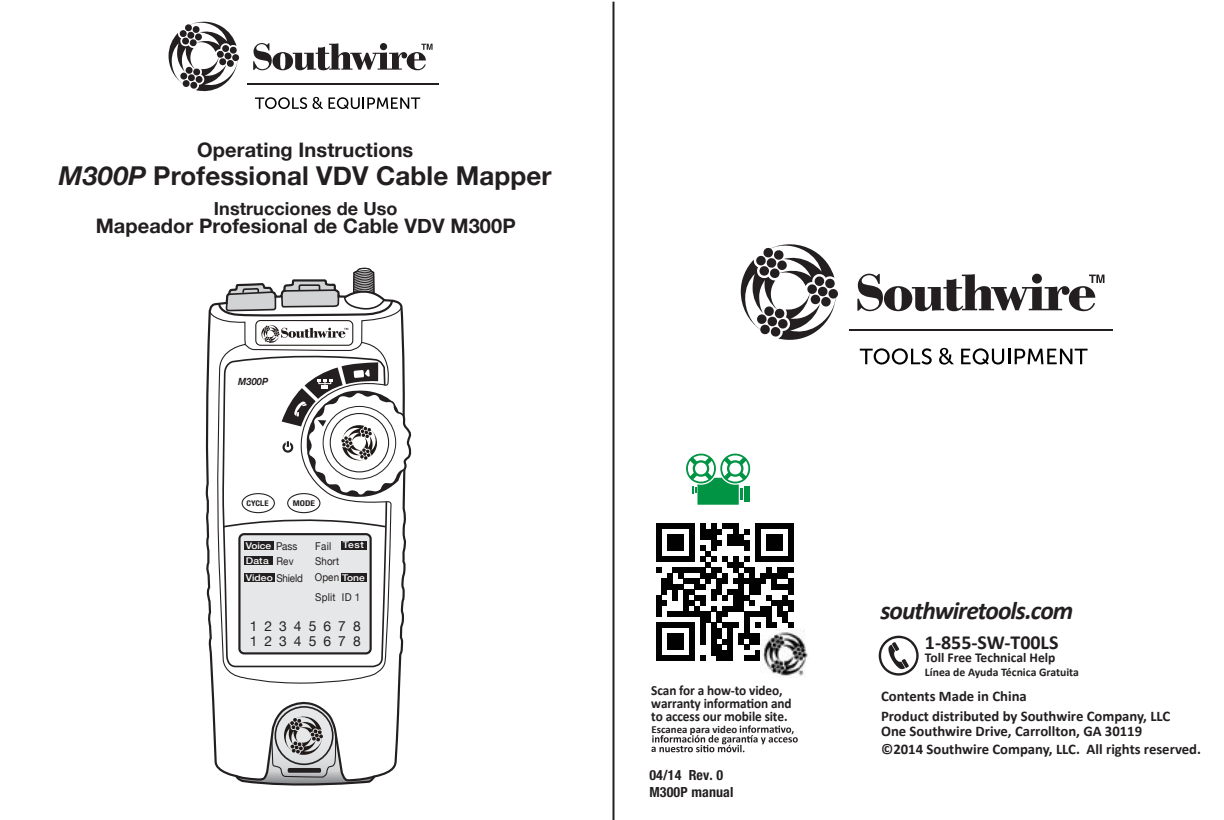
<style>
.page{position:relative;width:1224px;height:820px;background:#fff}
.page>*{position:absolute;margin:0;border:0;box-sizing:border-box;transform-origin:0 0}
.t1{font:700 26px "Helvetica Neue";letter-spacing:.005em;color:#231f20}
.t2{font:italic 700 25.6px "Calibri";letter-spacing:-.035em;color:#231f20}
.t3{font:700 20px "Helvetica Neue";letter-spacing:.005em;color:#231f20}
.t4{font:700 20px "Calibri";color:#231f20}
.t5{font:700 18px "Helvetica Neue";letter-spacing:.005em;color:#231f20}
.t6{font:700 14.6px/19.8px "Calibri";color:#231f20}
.t7{font:700 14px/13px "Calibri";letter-spacing:-.01em;color:#231f20;scale:.95 1}
.t8{font:700 condensed 14px/16.8px "Helvetica Neue";letter-spacing:.01em;color:#231f20}
.t9{font:13.8px/15.2px "Helvetica Neue";letter-spacing:.51em;color:#231f20}
.t10{font:700 13.6px "Calibri";color:#231f20}
.t11{font:700 11.6px "Calibri";color:#231f20}
.t12{font:10.8px "Helvetica Neue";letter-spacing:.01em;color:#231f20;scale:.91 1}
.t13{font:700 10.8px "Calibri";color:#231f20}
.t14{font:10.8px/16.6px "Helvetica Neue";letter-spacing:-.015em;color:#231f20;scale:.91 1}
.t15{font:10.8px "Helvetica Neue";letter-spacing:.01em;color:#231f20;scale:.9 1}
.t16{font:italic 700 10px "Helvetica Neue";letter-spacing:.025em;color:#231f20;scale:.91 1}
.t17{font:500 9.2px "Helvetica Neue";letter-spacing:.005em;color:#fff;scale:1.11 1}
.t18{font:700 condensed 8px "Helvetica Neue";color:#231f20;scale:1.18 1}
.t19{font:700 condensed 7.8px "Helvetica Neue";letter-spacing:.005em;color:#231f20;scale:1.1 1}
.s1{font-style:italic}
</style>
<div class="page">
<svg style="left:656px;top:524px;width:137px;height:137px"></svg>
<img style="left:760px;top:628px;width:48px;height:48px">
<svg style="left:686px;top:453px;width:65px;height:52px"></svg>
<div style="left:744px;top:486px;width:6px;height:15px;background:#009444"></div>
<svg style="left:741px;top:244px;width:97px;height:96px"></svg>
<svg style="left:857px;top:274px;width:247px;height:37px"></svg>
<hr style="left:849px;top:329px;width:264px;height:2px;background:#231f20">
<svg style="left:860px;top:348px;width:72px;height:17px"></svg>
<svg style="left:939px;top:348px;width:15px;height:17px"></svg>
<svg style="left:961px;top:348px;width:127px;height:17px"></svg>
<svg style="left:879px;top:636px;width:40px;height:40px"></svg>
<svg style="left:651px;top:725px;width:147px;height:27px"></svg>
<hr style="left:612px;top:2px;width:2px;height:818px;background:#231f20">
<svg style="left:168px;top:21px;width:71px;height:71px"></svg>
<svg style="left:253px;top:43px;width:180px;height:27px"></svg>
<hr style="left:247px;top:83px;width:192px;height:1px;background:#231f20">
<svg style="left:255px;top:97px;width:52px;height:12px"></svg>
<svg style="left:313px;top:97px;width:107px;height:12px"></svg>
<svg style="left:205px;top:303px;width:207px;height:474px"></svg>
<svg style="left:234px;top:711px;width:143px;height:75px"></svg>
<svg style="left:209px;top:311px;width:184px;height:400px"></svg>
<svg style="left:223px;top:506px;width:165px;height:162px"></svg>
<div style="left:242px;top:493px;width:33px;height:20px;border:1px solid #231f20;border-radius:50%"></div>
<div style="left:287px;top:493px;width:33px;height:20px;border:1px solid #231f20;border-radius:50%"></div>
<svg style="left:217px;top:267px;width:189px;height:239px"></svg>
<svg style="left:222px;top:512px;width:166px;height:17px"></svg>
<div style="left:239px;top:534px;width:132px;height:119px;background:#e6e7e8;border-radius:5px"></div>
<div style="left:238px;top:533px;width:134px;height:121px;border:2px solid #231f20;border-radius:5px"></div>
<div style="left:341px;top:541px;width:25px;height:9px;background:#231f20"></div>
<div style="left:341px;top:573px;width:25px;height:9px;background:#231f20"></div>
<div style="left:244px;top:556px;width:28px;height:9px;background:#231f20"></div>
<div style="left:244px;top:541px;width:30px;height:9px;background:#231f20"></div>
<div style="left:244px;top:573px;width:30px;height:9px;background:#231f20"></div>
<p class="t3" style="left:197px;top:134px;width:218px">Operating Instructions</p>
<p class="t1" style="left:59px;top:156px;width:494px"><span class="s1">M300P</span> Professional VDV Cable Mapper</p>
<p class="t5" style="left:214px;top:194px;width:185px">Instrucciones de Uso</p>
<p class="t3" style="left:96px;top:211px;width:422px">Mapeador Profesional de Cable VDV M300P</p>
<p class="t16" style="left:238px;top:374px;width:35px">M300P</p>
<p class="t19" style="left:246px;top:498px;width:22px">CYCLE</p>
<p class="t18" style="left:293px;top:498px;width:20px">MODE</p>
<p class="t17" style="left:343px;top:538px;width:21px">Test</p>
<p class="t12" style="left:276px;top:538px;width:25px">Pass</p>
<p class="t12" style="left:315px;top:538px;width:19px">Fail</p>
<p class="t14" style="left:276px;top:554px;width:31px">Rev<br>Shield</p>
<p class="t12" style="left:315px;top:590px;width:51px">Split ID 1</p>
<p class="t17" style="left:246px;top:538px;width:25px">Voice</p>
<p class="t17" style="left:246px;top:570px;width:26px">Video</p>
<p class="t9" style="left:250px;top:619px;width:113px">12345678<br>12345678</p>
<p class="t15" style="left:315px;top:554px;width:28px">Short</p>
<p class="t17" style="left:246px;top:553px;width:22px">Data</p>
<p class="t12" style="left:315px;top:569px;width:28px">Open</p>
<p class="t17" style="left:342px;top:570px;width:22px">Tone</p>
<p class="t7" style="left:651px;top:684px;width:149px">Scan for a how-to video, warranty information and to access our mobile site.</p>
<p class="t13" style="left:652px;top:723px;width:87px">Escanea para video</p>
<p class="t8" style="left:649px;top:766px;width:86px">04/14 Rev. 0<br>M300P manual</p>
<p class="t2" style="left:880px;top:594px;width:195px">southwiretools.com</p>
<p class="t4" style="left:925px;top:630px;width:135px">1-855-SW-T00LS</p>
<p class="t10" style="left:925px;top:649px;width:132px">Toll Free Technical Help</p>
<p class="t11" style="left:925px;top:665px;width:155px">Línea de Ayuda Técnica Gratuita</p>
<p class="t6" style="left:881px;top:686px;width:291px">Contents Made in China<br>Product distributed by Southwire Company, LLC</p>
<p class="t6" style="left:881px;top:722px;width:321px;line-height:18px">One Southwire Drive, Carrollton, GA 30119<br>©2014 Southwire Company, LLC. All rights reserved.</p>
</div>
